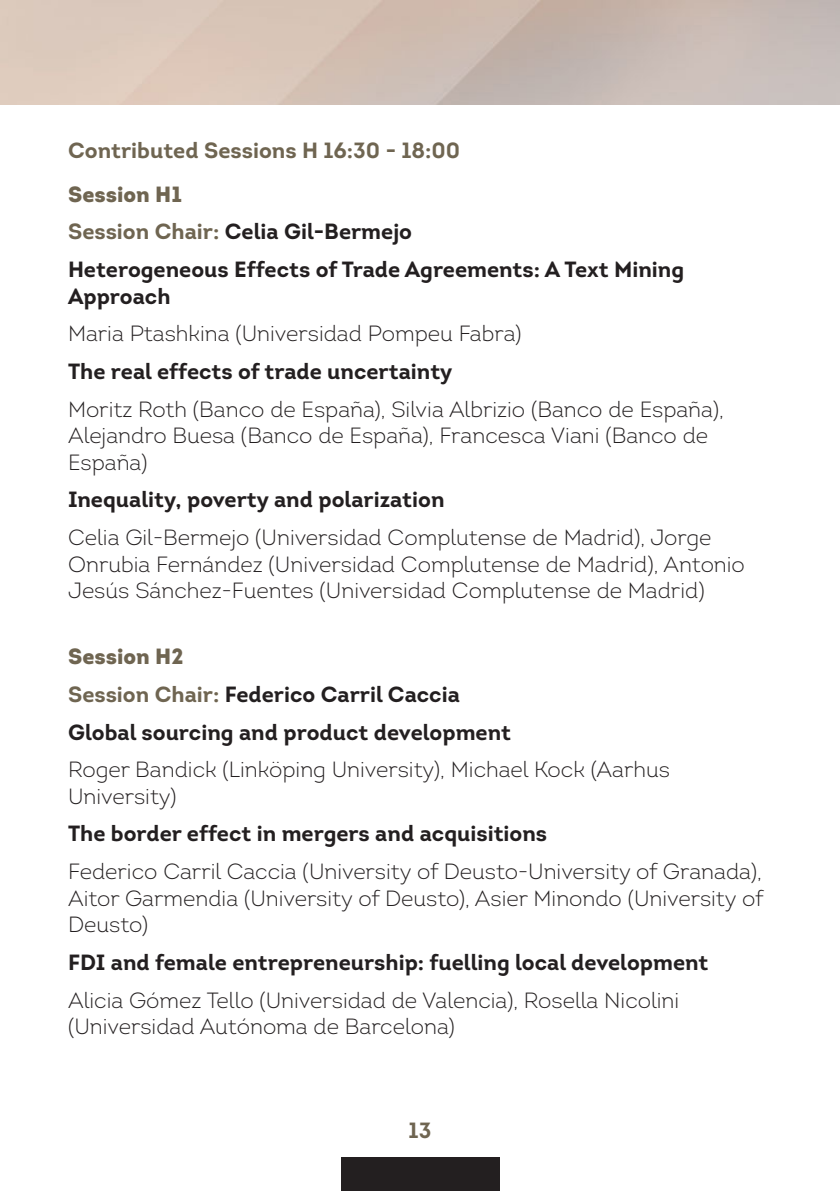
<style>
.page{position:relative;width:840px;height:1191px;background:#fff}
.page>*{position:absolute;margin:0;border:0;box-sizing:border-box;transform-origin:0 0}
.t1{font:300 22px/26.4px "Intro";color:#231f20}
.t2{font:700 22px/37.8px "Intro";color:#231f20}
.t3{font:700 22px "Intro";color:#6f6551}
.s1{font-weight:900;color:#6f6551}
.s2{color:#6f6551}
</style>
<div class="page">
<div style="left:340px;top:1157px;width:159px;height:34px;background:#231f20"></div>
<p class="t3" style="left:68px;top:136px;width:393px">Contributed Sessions H 16:30 - 18:00</p>
<p class="t2" style="left:68px;top:175px;width:617px"><span class="s1">Session H1<br></span><span class="s2">Session Chair:</span> Celia Gil-Bermejo<br>Heterogeneous Effects of Trade Agreements: A Text Mining</p>
<p class="t2" style="left:68px;top:277px;width:104px">Approach</p>
<p class="t1" style="left:68px;top:320px;width:454px">Maria Ptashkina (Universidad Pompeu Fabra)</p>
<p class="t2" style="left:68px;top:352px;width:386px">The real effects of trade uncertainty</p>
<p class="t1" style="left:68px;top:396px;width:656px">Moritz Roth (Banco de España), Silvia Albrizio (Banco de España),<br>Alejandro Buesa (Banco de España), Francesca Viani (Banco de<br>España)</p>
<p class="t2" style="left:68px;top:480px;width:378px">Inequality, poverty and polarization</p>
<p class="t1" style="left:68px;top:524px;width:678px">Celia Gil-Bermejo (Universidad Complutense de Madrid), Jorge<br>Onrubia Fernández (Universidad Complutense de Madrid), Antonio<br>Jesús Sánchez-Fuentes (Universidad Complutense de Madrid)</p>
<p class="t2" style="left:68px;top:637px;width:444px"><span class="s1">Session H2<br></span><span class="s2">Session Chair:</span> Federico Carril Caccia<br>Global sourcing and product development</p>
<p class="t1" style="left:68px;top:756px;width:603px">Roger Bandick (Linköping University), Michael Kock (Aarhus<br>University)</p>
<p class="t2" style="left:68px;top:814px;width:480px">The border effect in mergers and acquisitions</p>
<p class="t1" style="left:68px;top:858px;width:696px;text-align:justify">Federico Carril Caccia (University of Deusto-University of Granada), Aitor Garmendia (University of Deusto), Asier Minondo (University of Deusto)</p>
<p class="t2" style="left:68px;top:943px;width:641px">FDI and female entrepreneurship: fuelling local development</p>
<p class="t1" style="left:68px;top:986px;width:612px">Alicia Gómez Tello (Universidad de Valencia), Rosella Nicolini (Universidad Autónoma de Barcelona)</p>
<p class="t3" style="left:408px;top:1116px;width:24px">13</p>
</div>
